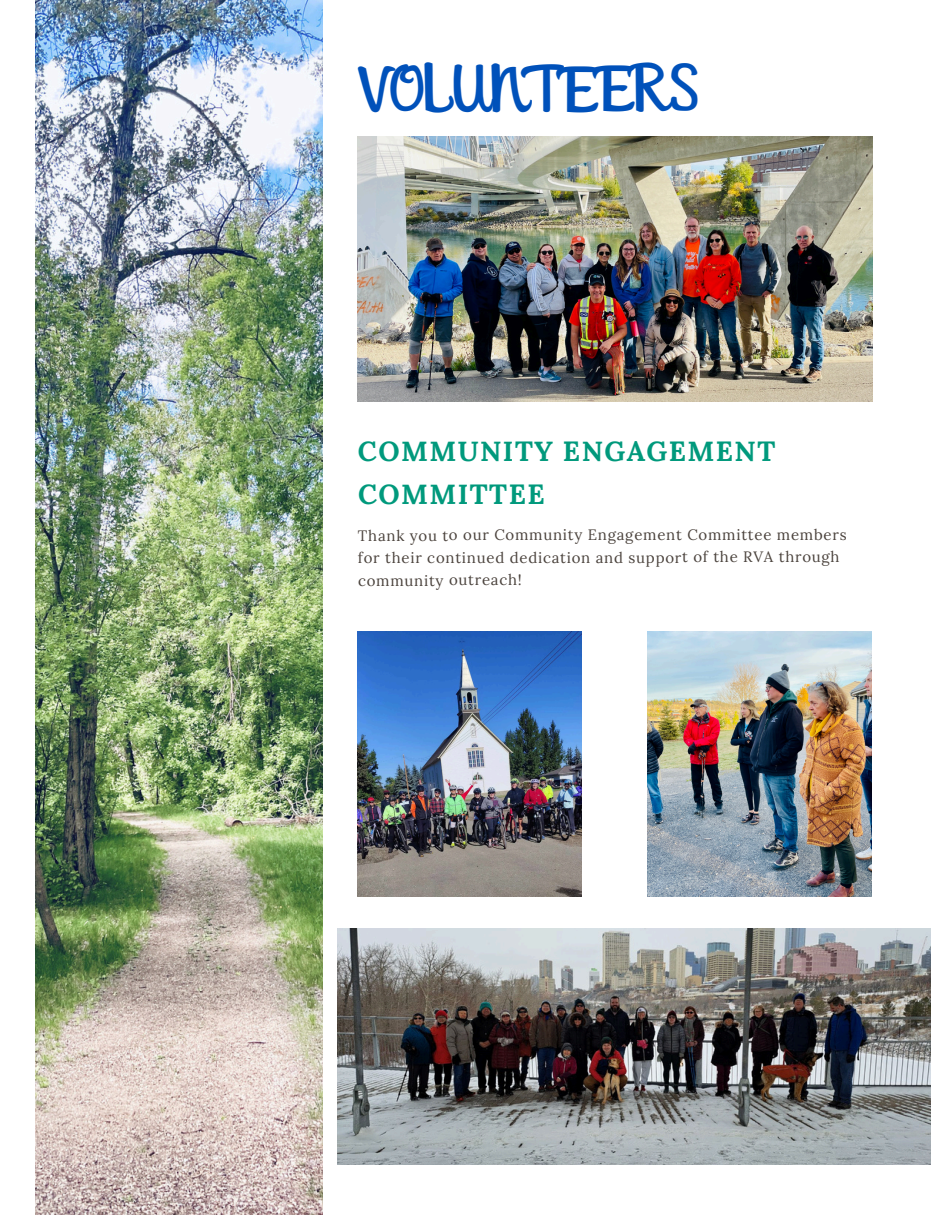
<style>
.page{position:relative;width:945px;height:1215px;background:#fff}
.page>*{position:absolute;margin:0;border:0;box-sizing:border-box;transform-origin:0 0}
.t1{font:49.05px "Amazone";color:#0051ba}
.t2{font:700 27.75px/43px "Lora";letter-spacing:.045em;color:#00997c}
.t3{font:15px/22.6px "Lora";letter-spacing:.045em;color:#4b433d}
</style>
<div class="page">
<img style="left:358px;top:136px;width:514px;height:266px">
<img style="left:36px;top:0;width:286px;height:1215px">
<img style="left:358px;top:631px;width:224px;height:266px">
<img style="left:648px;top:631px;width:224px;height:266px">
<img style="left:338px;top:928px;width:593px;height:237px">
<p class="t1" style="left:358px;top:66px;width:342px">VOLUNTEERS</p>
<h1 class="t2" style="left:358px;top:429px;width:419px">COMMUNITY ENGAGEMENT<br>COMMITTEE</h1>
<p class="t3" style="left:358px;top:523px;width:490px">Thank you to our Community Engagement Committee members for their continued dedication and support of the RVA through community outreach!</p>
</div>
